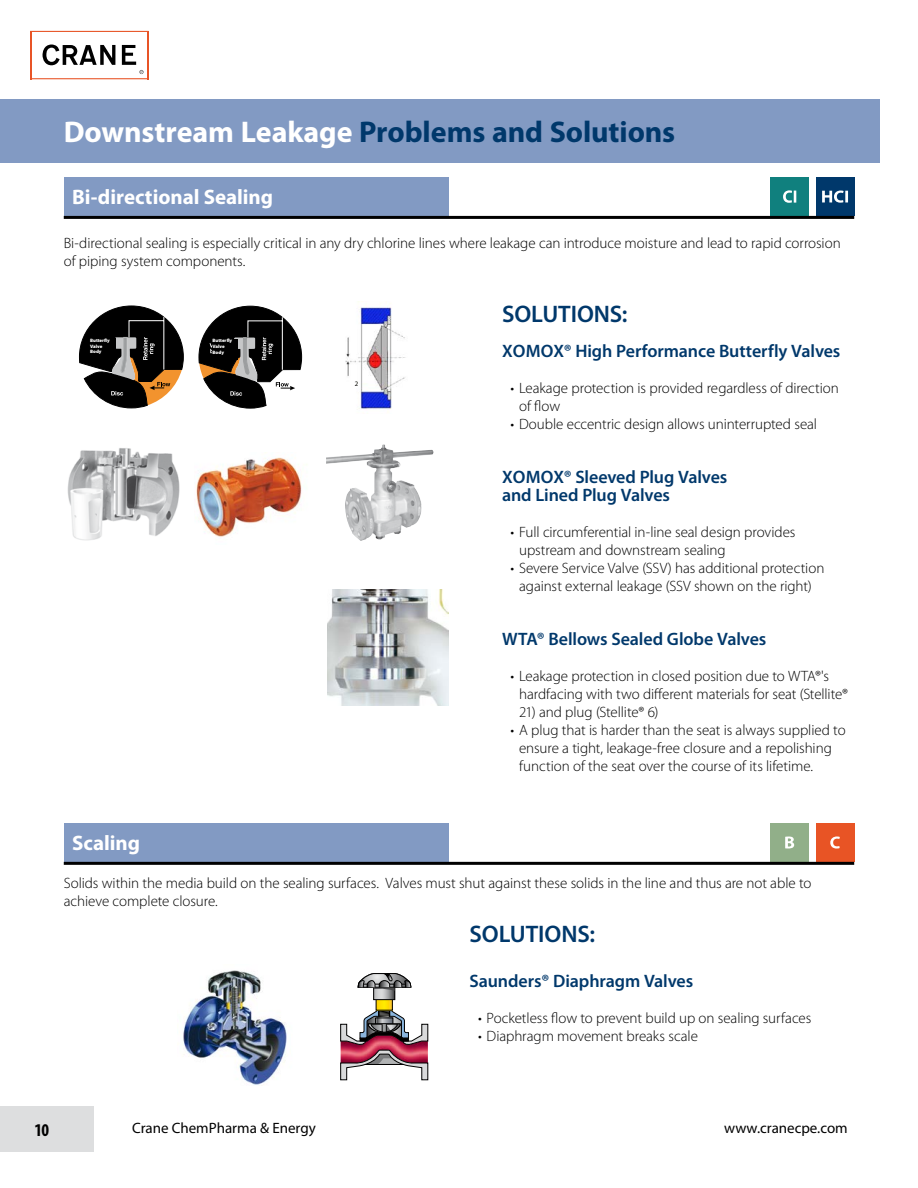
<style>
.page{position:relative;width:918px;height:1188px;background:#fff}
.page>*{position:absolute;margin:0;border:0;box-sizing:border-box;transform-origin:0 0}
.t1{font:700 30px "Myriad Pro";letter-spacing:-.005em;color:#00386b}
.t2{font:600 24px "Myriad Pro";letter-spacing:-.005em;color:#00386b}
.t3{font:700 21px "Myriad Pro";letter-spacing:-.005em;color:#fff}
.t4{font:600 18px/18px "Myriad Pro";letter-spacing:-.005em;color:#00386b}
.t5{font:700 condensed 18px "Myriad Pro";color:#000}
.t6{font:300 15px/18px "Myriad Pro";letter-spacing:-.005em;color:#000}
.t7{font:15px "Myriad Pro";color:#000}
.t8{font:6.9px "Myriad Pro";color:#000}
.t9{font:900 4.8px/5.7px "Myriad Pro";color:#fff}
.s1{color:#fff}
</style>
<div class="page">
<svg style="left:43px;top:45px;width:72px;height:20px"></svg>
<hr style="left:31px;top:78px;width:118px;height:1px;background:#e85426">
<hr style="left:148px;top:31px;width:1px;height:48px;background:#e85426">
<hr style="left:30px;top:31px;width:119px;height:1px;background:#e85426">
<hr style="left:30px;top:31px;width:1px;height:48px;background:#e85426">
<svg style="left:122px;top:45px;width:22px;height:29px"></svg>
<div style="left:0;top:99px;width:880px;height:64px;background:#829ac3"></div>
<div style="left:0;top:1107px;width:94px;height:45px;background:#dddedf"></div>
<div style="left:64px;top:823px;width:384px;height:39px;background:#829ac3"></div>
<div style="left:64px;top:177px;width:384px;height:39px;background:#829ac3"></div>
<img style="left:183px;top:970px;width:104px;height:115px">
<svg style="left:340px;top:973px;width:89px;height:108px"></svg>
<img style="left:196px;top:457px;width:106px;height:80px">
<img style="left:67px;top:448px;width:113px;height:93px">
<img style="left:345px;top:301px;width:61px;height:108px">
<svg style="left:199px;top:306px;width:103px;height:102px"></svg>
<svg style="left:79px;top:306px;width:105px;height:102px"></svg>
<div style="left:90px;top:338px;width:25px;height:21px;background:#000"></div>
<div style="left:213px;top:339px;width:25px;height:20px;background:#000"></div>
<img style="left:326px;top:444px;width:96px;height:97px">
<img style="left:327px;top:590px;width:121px;height:116px">
<div style="left:771px;top:177px;width:38px;height:39px;background:#10807e"></div>
<svg style="left:783px;top:190px;width:13px;height:13px"></svg>
<div style="left:816px;top:177px;width:38px;height:39px;background:#00386b"></div>
<svg style="left:822px;top:191px;width:26px;height:12px"></svg>
<div style="left:771px;top:823px;width:38px;height:39px;background:#91af89"></div>
<svg style="left:785px;top:837px;width:9px;height:12px"></svg>
<div style="left:816px;top:823px;width:38px;height:39px;background:#e85425"></div>
<svg style="left:830px;top:836px;width:10px;height:13px"></svg>
<hr style="left:64px;top:216px;width:790px;height:3px;background:#000">
<hr style="left:64px;top:862px;width:790px;height:3px;background:#000">
<h1 class="t1" style="left:64px;top:115px;width:613px"><span class="s1">Downstream Leakage</span> Problems and Solutions</h1>
<h3 class="t3" style="left:72px;top:186px;width:202px">Bi-directional Sealing</h3>
<p class="t6" style="left:64px;top:234px;width:778px">Bi-directional sealing is especially critical in any dry chlorine lines where leakage can introduce moisture and lead to rapid corrosion of piping system components.</p>
<p class="t9" style="left:90px;top:338px;width:21px">Butterfly<br>Valve<br>Body</p>
<p class="t9" style="left:213px;top:338px;width:21px">Butterfly<br>Valve<br>Body</p>
<p class="t8" style="left:355px;top:379px;width:5px">2</p>
<h3 class="t3" style="left:72px;top:832px;width:69px">Scaling</h3>
<h2 class="t2" style="left:502px;top:299px;width:127px">SOLUTIONS:</h2>
<p class="t4" style="left:502px;top:341px;width:340px">XOMOX® High Performance Butterfly Valves</p>
<p class="t6" style="left:519px;top:379px;width:321px;text-indent:-9px">• Leakage protection is provided regardless of direction of flow</p>
<p class="t6" style="left:511px;top:415px;width:308px">• Double eccentric design allows uninterrupted seal</p>
<p class="t4" style="left:502px;top:467px;width:227px">XOMOX® Sleeved Plug Valves and Lined Plug Valves</p>
<p class="t6" style="left:519px;top:523px;width:278px;text-indent:-9px">• Full circumferential in-line seal design provides upstream and downstream sealing</p>
<p class="t6" style="left:511px;top:559px;width:315px;text-align:center">• Severe Service Valve (SSV) has additional protection against external leakage (SSV shown on the right)</p>
<p class="t4" style="left:502px;top:629px;width:266px">WTA® Bellows Sealed Globe Valves</p>
<p class="t6" style="left:519px;top:667px;width:330px;text-indent:-9px">• Leakage protection in closed position due to WTA®'s hardfacing with two different materials for seat (Stellite®</p>
<p class="t6" style="left:519px;top:703px;width:141px">21) and plug (Stellite® 6)</p>
<p class="t6" style="left:519px;top:721px;width:328px;text-indent:-9px">• A plug that is harder than the seat is always supplied to ensure a tight, leakage-free closure and a repolishing function of the seat over the course of its lifetime.</p>
<p class="t6" style="left:64px;top:874px;width:749px">Solids within the media build on the sealing surfaces. Valves must shut against these solids in the line and thus are not able to achieve complete closure.</p>
<h2 class="t2" style="left:470px;top:919px;width:127px">SOLUTIONS:</h2>
<p class="t4" style="left:470px;top:971px;width:225px">Saunders® Diaphragm Valves</p>
<p class="t6" style="left:478px;top:1009px;width:335px">• Pocketless flow to prevent build up on sealing surfaces</p>
<p class="t6" style="left:478px;top:1027px;width:221px">• Diaphragm movement breaks scale</p>
<p class="t5" style="left:34px;top:1120px;width:16px">10</p>
<p class="t7" style="left:132px;top:1119px;width:185px">Crane ChemPharma &amp; Energy</p>
<p class="t7" style="left:724px;top:1119px;width:125px">www.cranecpe.com</p>
</div>
